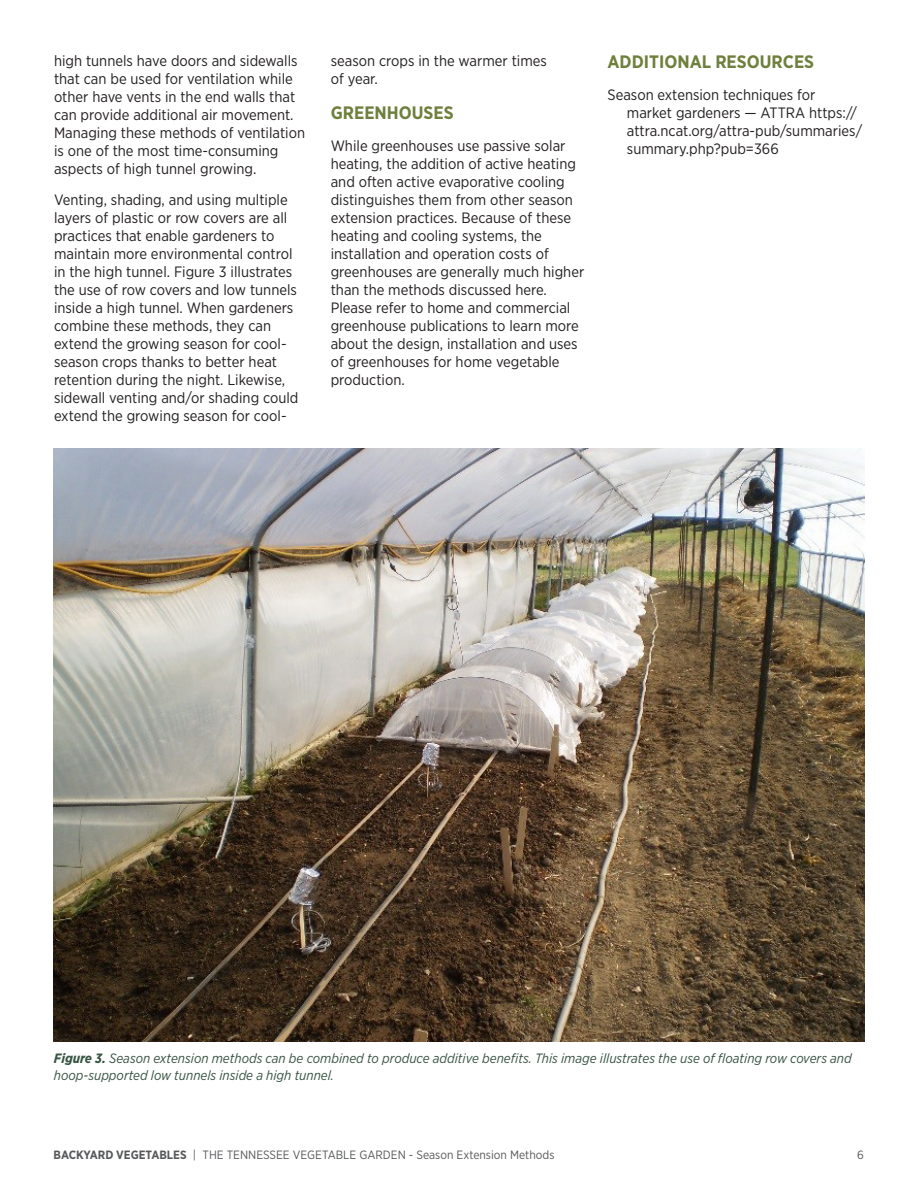
<style>
.page{position:relative;width:918px;height:1188px;background:#fff}
.page>*{position:absolute;margin:0;border:0;box-sizing:border-box;transform-origin:0 0}
.subhead{font:700 18px "Gotham Narrow";color:#6f803d}
.subhead-2{font:15px/18px "Gotham Narrow";color:#231f20}
.photo_captions{font:italic 13.5px/16.2px "Gotham Narrow";color:#385443}
.t1{font:12px "Gotham Narrow";color:#57585a}
.s1{font-weight:700}
</style>
<div class="page">
<img style="left:54px;top:448px;width:810px;height:594px">
<p class="subhead-2" style="left:54px;top:51px;width:253px">high tunnels have doors and sidewalls that can be used for ventilation while other have vents in the end walls that can provide additional air movement.<br>Managing these methods of ventilation is one of the most time-consuming aspects of high tunnel growing.</p>
<p class="subhead-2" style="left:54px;top:191px;width:246px">Venting, shading, and using multiple layers of plastic or row covers are all practices that enable gardeners to maintain more environmental control in the high tunnel. Figure 3 illustrates the use of row covers and low tunnels inside a high tunnel. When gardeners combine these methods, they can extend the growing season for cool&shy;season crops thanks to better heat retention during the night. Likewise, sidewall venting and/or shading could extend the growing season for cool-</p>
<p class="subhead-2" style="left:331px;top:51px;width:218px">season crops in the warmer times of year.</p>
<p class="subhead" style="left:331px;top:101px;width:124px">GREENHOUSES</p>
<p class="subhead-2" style="left:331px;top:136px;width:255px">While greenhouses use passive solar heating, the addition of active heating and often active evaporative cooling distinguishes them from other season extension practices. Because of these heating and cooling systems, the installation and operation costs of greenhouses are generally much higher than the methods discussed here.<br>Please refer to home and commercial greenhouse publications to learn more about the design, installation and uses of greenhouses for home vegetable production.</p>
<p class="subhead" style="left:608px;top:51px;width:208px">ADDITIONAL RESOURCES</p>
<p class="subhead-2" style="left:627px;top:85px;width:237px;text-indent:-19px">Season extension techniques for market gardeners — ATTRA https:// attra.ncat.org/attra-pub/summaries/ summary.php?pub=366</p>
<p class="photo_captions" style="left:54px;top:1050px;width:799px"><span class="s1">Figure 3.</span> Season extension methods can be combined to produce additive benefits. This image illustrates the use of floating row covers and hoop-supported low tunnels inside a high tunnel.</p>
<p class="t1" style="left:54px;top:1147px;width:502px"><span class="s1">BACKYARD VEGETABLES</span> | THE TENNESSEE VEGETABLE GARDEN - Season Extension Methods</p>
<p class="t1" style="left:857px;top:1147px;width:8px">6</p>
</div>
